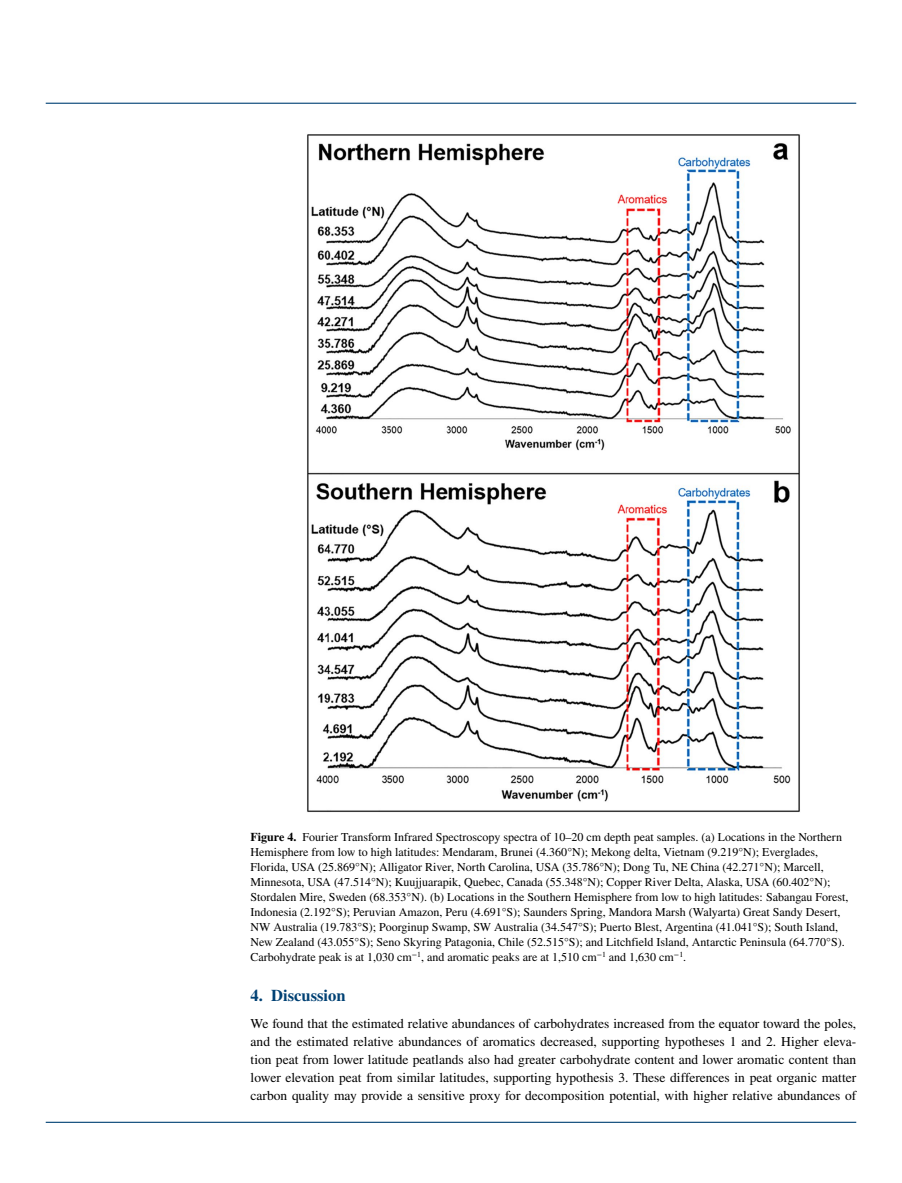
<style>
.page{position:relative;width:902px;height:1183px;background:#fff}
.page>*{position:absolute;margin:0;border:0;box-sizing:border-box;transform-origin:0 0}
.t1{font:700 16.5px "STIX";color:#004174}
.t2{font:13.5px/18px "STIX";color:#000;text-align:justify}
.t3{font:12px/15px "STIX";color:#000}
.s1{font-weight:700}
</style>
<div class="page">
<hr style="left:46px;top:103px;width:810px;height:1px;background:#004174">
<hr style="left:46px;top:1121px;width:810px;height:1px;background:#004174">
<img style="left:307px;top:134px;width:493px;height:678px">
<p class="t3" style="left:250px;top:830px;width:599px"><span class="s1">Figure 4.</span> Fourier Transform Infrared Spectroscopy spectra of 10–20 cm depth peat samples. (a) Locations in the Northern Hemisphere from low to high latitudes: Mendaram, Brunei (4.360°N); Mekong delta, Vietnam (9.219°N); Everglades, Florida, USA (25.869°N); Alligator River, North Carolina, USA (35.786°N); Dong Tu, NE China (42.271°N); Marcell, Minnesota, USA (47.514°N); Kuujjuarapik, Quebec, Canada (55.348°N); Copper River Delta, Alaska, USA (60.402°N); Stordalen Mire, Sweden (68.353°N). (b) Locations in the Southern Hemisphere from low to high latitudes: Sabangau Forest, Indonesia (2.192°S); Peruvian Amazon, Peru (4.691°S); Saunders Spring, Mandora Marsh (Walyarta) Great Sandy Desert, NW Australia (19.783°S); Poorginup Swamp, SW Australia (34.547°S); Puerto Blest, Argentina (41.041°S); South Island, New Zealand (43.055°S); Seno Skyring Patagonia, Chile (52.515°S); and Litchfield Island, Antarctic Peninsula (64.770°S).<br>Carbohydrate peak is at 1,030 cm<sup>−1</sup>, and aromatic peaks are at 1,510 cm<sup>−1</sup> and 1,630 cm<sup>−1</sup>.</p>
<h1 class="t1" style="left:250px;top:985px;width:96px">4. Discussion</h1>
<p class="t2" style="left:250px;top:1014px;width:607px">We found that the estimated relative abundances of carbohydrates increased from the equator toward the poles, and the estimated relative abundances of aromatics decreased, supporting hypotheses 1 and 2. Higher eleva&shy;tion peat from lower latitude peatlands also had greater carbohydrate content and lower aromatic content than lower elevation peat from similar latitudes, supporting hypothesis 3. These differences in peat organic matter carbon quality may provide a sensitive proxy for decomposition potential, with higher relative abundances of</p>
</div>
